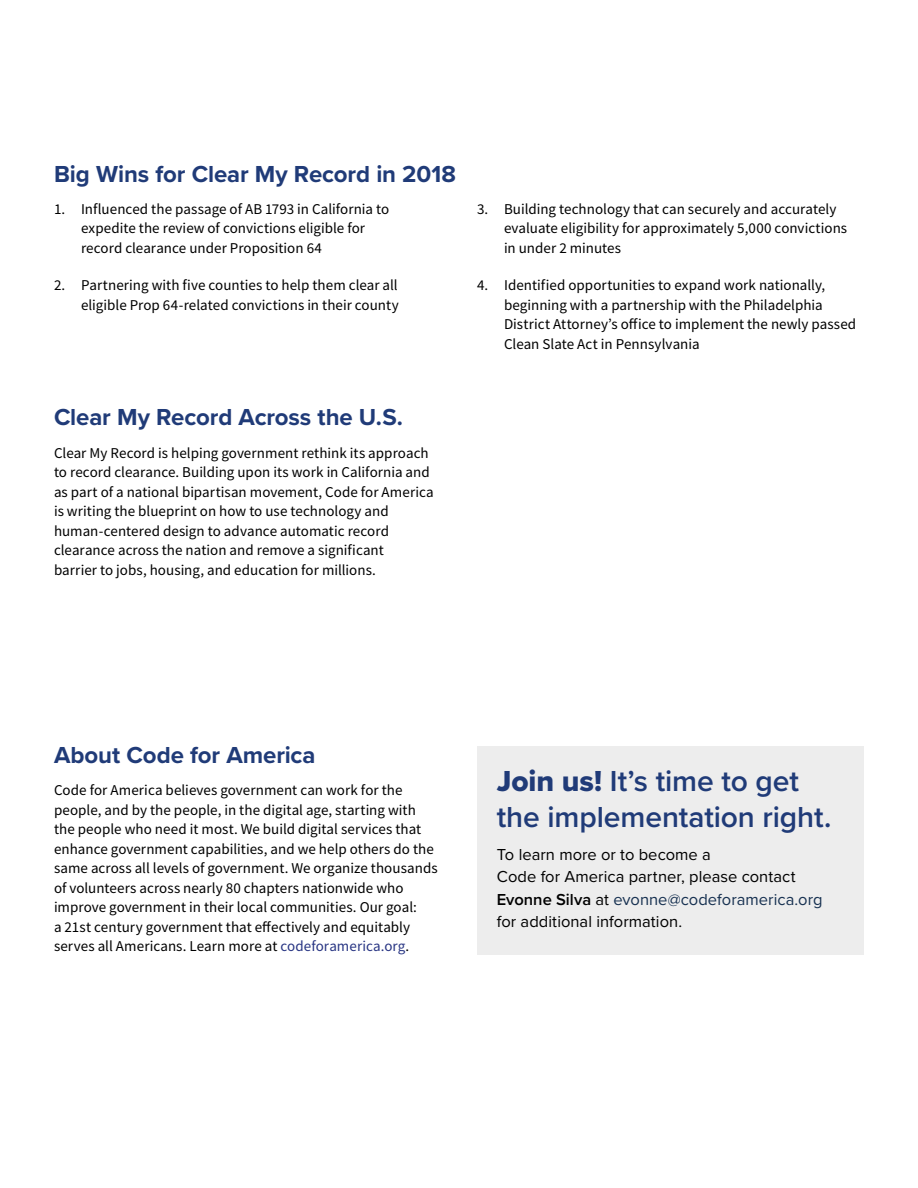
<style>
.page{position:relative;width:918px;height:1188px;background:#fff}
.page>*{position:absolute;margin:0;border:0;box-sizing:border-box;transform-origin:0 0}
.t1{font:600 30px/36px "Proxima Nova";letter-spacing:-.005em;color:#203b78}
.t2{font:700 24px "Proxima Nova";letter-spacing:-.005em;color:#203b78}
.t3{font:16.5px/22.5px "Proxima Nova";letter-spacing:.005em;color:#000}
.t4{font:15px/19.5px "Source Sans Pro";color:#000}
.s1{color:#283583}
.s2{font-family:"Proxima Nova Extrabld";font-weight:400}
.s3{font-weight:600}
.s4{color:#173151}
</style>
<div class="page">
<div style="left:477px;top:746px;width:387px;height:209px;background:#ededed"></div>
<h2 class="t2" style="left:54px;top:156px;width:404px">Big Wins for Clear My Record in 2018</h2>
<p class="t4" style="left:81px;top:199px;width:310px;text-indent:-27px">1. Influenced the passage of AB 1793 in California to expedite the review of convictions eligible for record clearance under Proposition 64</p>
<p class="t4" style="left:54px;top:276px;width:346px;text-align:right">2. Partnering with five counties to help them clear all eligible Prop 64-related convictions in their county</p>
<p class="t4" style="left:504px;top:199px;width:345px;text-indent:-27px">3. Building technology that can securely and accurately evaluate eligibility for approximately 5,000 convictions in under 2 minutes</p>
<p class="t4" style="left:504px;top:276px;width:354px;text-indent:-27px">4. Identified opportunities to expand work nationally, beginning with a partnership with the Philadelphia District Attorney’s office to implement the newly passed Clean Slate Act in Pennsylvania</p>
<h2 class="t2" style="left:54px;top:399px;width:351px">Clear My Record Across the U.S.</h2>
<p class="t4" style="left:54px;top:443px;width:381px">Clear My Record is helping government rethink its approach to record clearance. Building upon its work in California and as part of a national bipartisan movement, Code for America is writing the blueprint on how to use technology and human-centered design to advance automatic record clearance across the nation and remove a significant<br>barrier to jobs, housing, and education for millions.</p>
<h2 class="t2" style="left:54px;top:737px;width:263px">About Code for America</h2>
<p class="t4" style="left:54px;top:781px;width:385px">Code for America believes government can work for the people, and by the people, in the digital age, starting with the people who need it most. We build digital services that enhance government capabilities, and we help others do the same across all levels of government. We organize thousands of volunteers across nearly 80 chapters nationwide who improve government in their local communities. Our goal:<br>a 21st century government that effectively and equitably serves all Americans. Learn more at <span class="s1">codeforamerica.org</span>.</p>
<h1 class="t1" style="left:497px;top:762px;width:336px"><span class="s2">Join us!</span> It’s time to get the implementation right.</h1>
<p class="t3" style="left:497px;top:842px;width:327px">To learn more or to become a<br>Code for America partner, please contact <span class="s3">Evonne Silva</span> at <span class="s4">evonne@codeforamerica.org </span>for additional information.</p>
</div>
